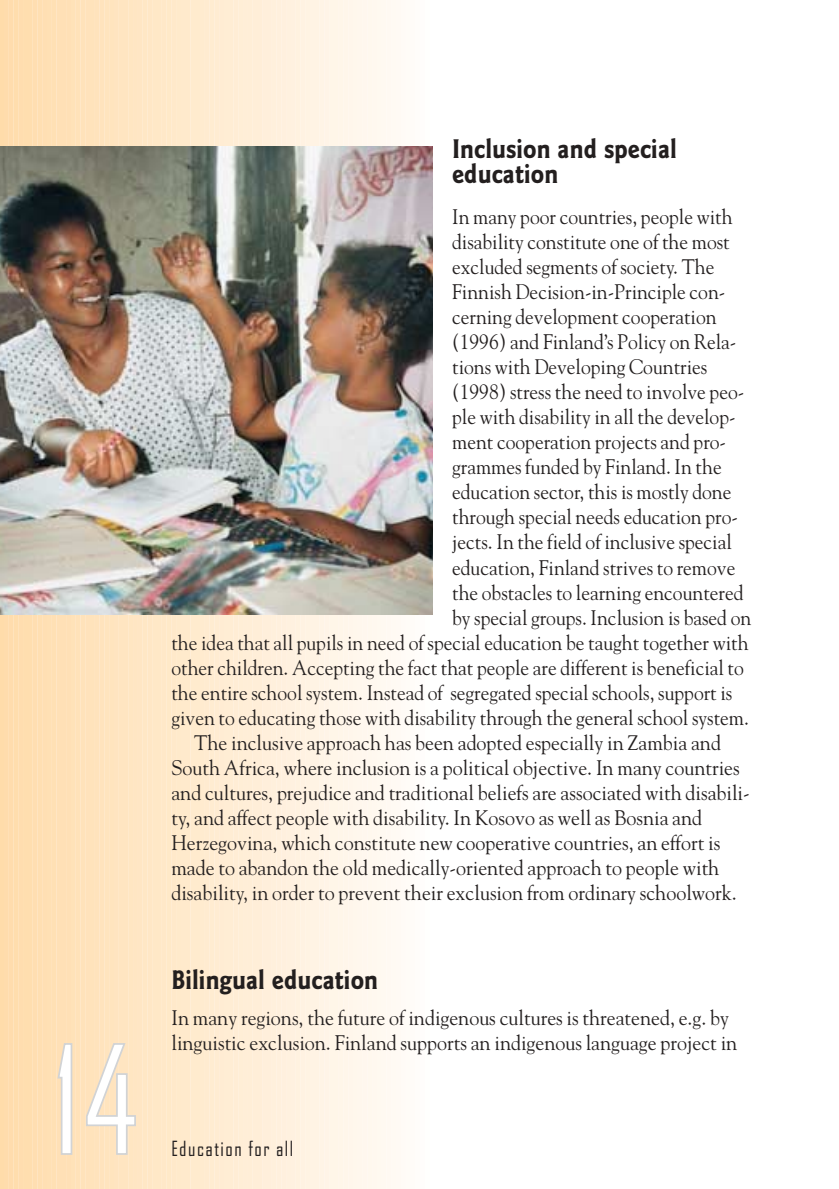
<style>
.page{position:relative;width:839px;height:1189px;background:#fff}
.page>*{position:absolute;margin:0;border:0;box-sizing:border-box;transform-origin:0 0}
.t1{font:144px "Bureau Agency";color:#fff}
.t2{font:700 28px/25px "Goudy Sans";color:#231f1f;scale:.9 1}
.t3{font:21px "Goudy";color:#231f1f;scale:.93 1}
.t4{font:21px/25px "Goudy";color:#231f1f;scale:.95 1}
.t5{font:20px "Bureau Agency";letter-spacing:.085em;color:#231f1f;scale:.95 1}
</style>
<div class="page">
<img style="left:0;top:0;width:433px;height:1189px">
<h1 class="t1" style="left:53px;top:1044px;width:86px">14</h1>
<h2 class="t2" style="left:452px;top:138px;width:251px">Inclusion and special education</h2>
<p class="t3" style="left:452px;top:209px;width:303px">In many poor countries, people with</p>
<p class="t3" style="left:452px;top:234px;width:300px">disability constitute one of the most</p>
<p class="t3" style="left:452px;top:259px;width:283px">excluded segments of society. The</p>
<p class="t3" style="left:452px;top:284px;width:295px">Finnish Decision-in-Principle con-</p>
<p class="t3" style="left:452px;top:309px;width:286px">cerning development cooperation</p>
<p class="t3" style="left:452px;top:334px;width:307px">(1996) and Finland’s Policy on Rela-</p>
<p class="t3" style="left:452px;top:359px;width:276px">tions with Developing Countries</p>
<p class="t3" style="left:452px;top:384px;width:315px">(1998) stress the need to involve peo-</p>
<p class="t3" style="left:452px;top:409px;width:306px">ple with disability in all the develop-</p>
<p class="t3" style="left:452px;top:434px;width:296px">ment cooperation projects and pro-</p>
<p class="t3" style="left:452px;top:459px;width:291px">grammes funded by Finland. In the</p>
<p class="t3" style="left:452px;top:484px;width:302px">education sector, this is mostly done</p>
<p class="t3" style="left:452px;top:509px;width:309px">through special needs education pro-</p>
<p class="t3" style="left:452px;top:534px;width:302px">jects. In the field of inclusive special</p>
<p class="t3" style="left:452px;top:559px;width:306px">education, Finland strives to remove</p>
<p class="t3" style="left:452px;top:584px;width:315px">the obstacles to learning encountered</p>
<p class="t3" style="left:452px;top:609px;width:323px">by special groups. Inclusion is based on</p>
<p class="t3" style="left:171px;top:634px;width:622px">the idea that all pupils in need of special education be taught together with</p>
<p class="t3" style="left:171px;top:659px;width:617px">other children. Accepting the fact that people are different is beneficial to</p>
<p class="t3" style="left:171px;top:684px;width:604px">the entire school system. Instead of segregated special schools, support is</p>
<p class="t3" style="left:171px;top:709px;width:622px">given to educating those with disability through the general school system.</p>
<p class="t4" style="left:194px;top:731px;width:556px">The inclusive approach has been adopted especially in Zambia and</p>
<p class="t4" style="left:171px;top:756px;width:599px">South Africa, where inclusion is a political objective. In many countries</p>
<p class="t4" style="left:171px;top:781px;width:610px">and cultures, prejudice and traditional beliefs are associated with disabili-</p>
<p class="t4" style="left:171px;top:806px;width:560px">ty, and affect people with disability. In Kosovo as well as Bosnia and</p>
<p class="t4" style="left:171px;top:831px;width:579px">Herzegovina, which constitute new cooperative countries, an effort is</p>
<p class="t4" style="left:171px;top:856px;width:578px">made to abandon the old medically-oriented approach to people with</p>
<p class="t4" style="left:171px;top:881px;width:596px">disability, in order to prevent their exclusion from ordinary schoolwork.</p>
<h2 class="t2" style="left:171px;top:968px;width:231px">Bilingual education</h2>
<p class="t4" style="left:171px;top:1006px;width:597px">In many regions, the future of indigenous cultures is threatened, e.g. by linguistic exclusion. Finland supports an indigenous language project in</p>
<p class="t5" style="left:171px;top:1140px;width:130px">Education for all</p>
</div>
